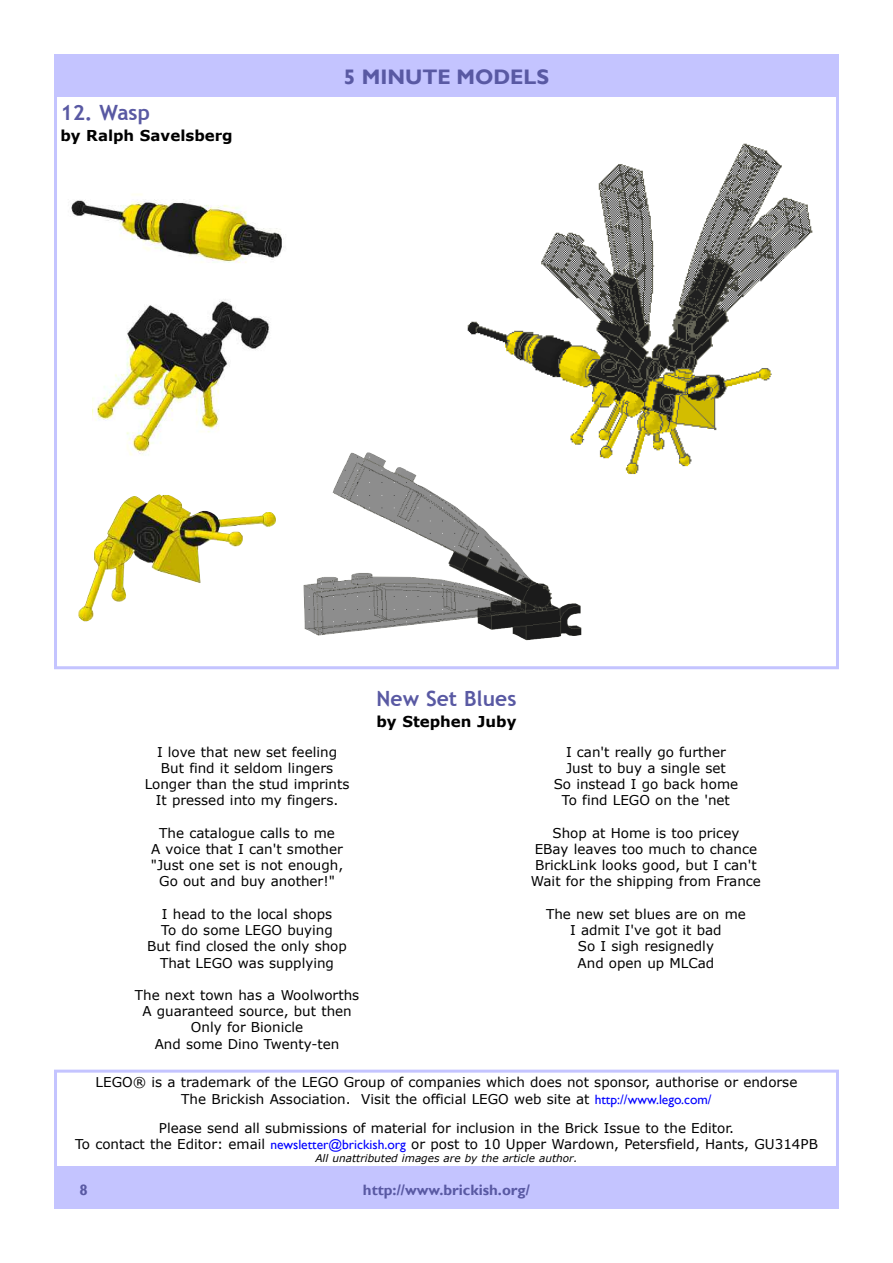
<style>
.page{position:relative;width:893px;height:1263px;background:#fff}
.page>*{position:absolute;margin:0;border:0;box-sizing:border-box;transform-origin:0 0}
.t1{font:700 21px "Trebuchet MS";color:#5959a3}
.t2{font:700 21px "Gill Sans";color:#5959a3}
.t3{font:700 15px "Verdana";color:#000}
.t4{font:700 15px "Gill Sans";color:#5959a3}
.t5{font:13.5px/16.2px "Verdana";color:#000;text-align:center}
.t6{font:italic 10.5px "Verdana";color:#000}
.s1{font-family:"Gill Sans";color:#00f}
</style>
<div class="page">
<img style="left:467px;top:143px;width:346px;height:332px">
<img style="left:303px;top:452px;width:278px;height:188px">
<img style="left:78px;top:494px;width:198px;height:127px">
<div style="left:54px;top:1166px;width:785px;height:43px;background:#c4c4ff"></div>
<div style="left:54px;top:54px;width:785px;height:43px;background:#c4c4ff"></div>
<div style="left:54px;top:1069px;width:785px;height:100px;border:3px solid #c4c4ff"></div>
<img style="left:71px;top:194px;width:213px;height:69px">
<img style="left:92px;top:299px;width:178px;height:157px">
<h1 class="t1" style="left:60px;top:100px;width:91px">12. Wasp</h1>
<p class="t3" style="left:60px;top:126px;width:174px">by Ralph Savelsberg</p>
<h1 class="t2" style="left:344px;top:64px;width:207px">5 MINUTE MODELS</h1>
<h1 class="t1" style="left:377px;top:686px;width:141px">New Set Blues</h1>
<p class="t3" style="left:376px;top:712px;width:142px">by Stephen Juby</p>
<p class="t5" style="left:145px;top:743px;width:206px">I love that new set feeling<br>But find it seldom lingers<br>Longer than the stud imprints<br>It pressed into my fingers.</p>
<p class="t5" style="left:151px;top:824px;width:194px">The catalogue calls to me<br>A voice that I can't smother "Just one set is not enough,<br>Go out and buy another!"</p>
<p class="t5" style="left:147px;top:905px;width:201px">I head to the local shops<br>To do some LEGO buying<br>But find closed the only shop<br>That LEGO was supplying</p>
<p class="t5" style="left:135px;top:986px;width:226px">The next town has a Woolworths<br>A guaranteed source, but then<br>Only for Bionicle<br>And some Dino Twenty-ten</p>
<p class="t5" style="left:554px;top:743px;width:186px">I can't really go further<br>Just to buy a single set<br>So instead I go back home<br>To find LEGO on the 'net</p>
<p class="t5" style="left:531px;top:824px;width:232px">Shop at Home is too pricey<br>EBay leaves too much to chance<br>BrickLink looks good, but I can't<br>Wait for the shipping from France</p>
<p class="t5" style="left:546px;top:905px;width:201px">The new set blues are on me<br>I admit I've got it bad<br>So I sigh resignedly<br>And open up MLCad</p>
<p class="t5" style="left:96px;top:1074px;width:703px">LEGO® is a trademark of the LEGO Group of companies which does not sponsor, authorise or endorse<br>The Brickish Association. Visit the official LEGO web site at <span class="s1">http://www.lego.com/</span></p>
<p class="t5" style="left:75px;top:1119px;width:744px">Please send all submissions of material for inclusion in the Brick Issue to the Editor.<br>To contact the Editor: email <span class="s1">newsletter@brickish.org</span> or post to 10 Upper Wardown, Petersfield, Hants, GU314PB</p>
<p class="t6" style="left:315px;top:1152px;width:264px">All unattributed images are by the article author.</p>
<p class="t4" style="left:80px;top:1181px;width:10px">8</p>
<p class="t4" style="left:363px;top:1181px;width:169px">http://www.brickish.org/</p>
</div>
